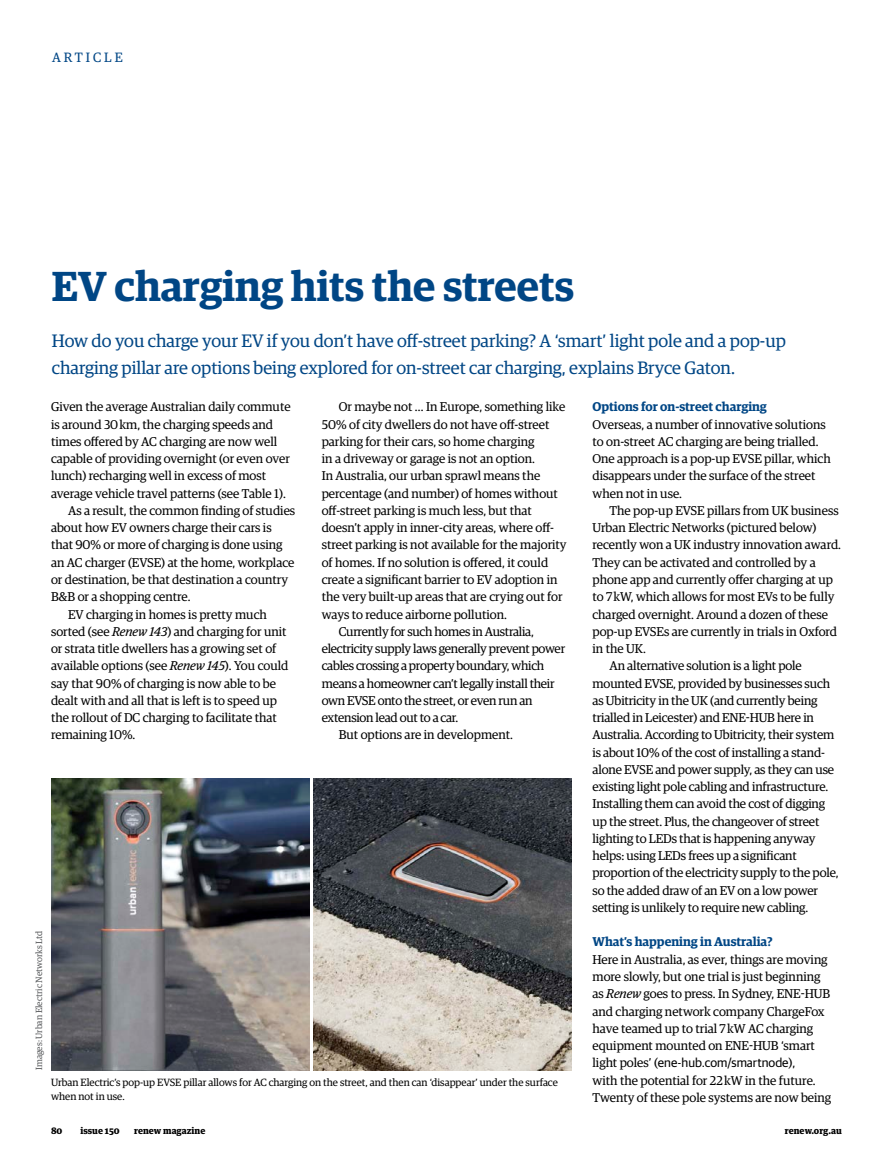
<style>
.page{position:relative;width:893px;height:1170px;background:#fff}
.page>*{position:absolute;margin:0;border:0;box-sizing:border-box;transform-origin:0 0}
.t1{font:600 42px "Guardian Egyp";color:#004685}
.Intro{font:18px/27px "Guardian Egyp";color:#004685}
.Page_header{font:13.5px "Guardian Egyp";letter-spacing:.22em;color:#004685}
.Body_text{font:12.75px/17.2px "Guardian Egyp";color:#000}
.First_Para{font:12.75px/17.2px "Guardian Egyp";color:#000}
.Body_text-2{font:12.75px/17.2px "Guardian Egyp";letter-spacing:-.02em;color:#000}
.Subhead_1{font:600 12.75px "Guardian Egyp";color:#004685}
.t2{font:10.5px/14.2px "Guardian Egyp";color:#000}
.t3{font:900 9px "Guardian Text Egyp";color:#000}
.Diagram_labels_and_c{font:9px "Guardian Egyp";color:#57595b}
.s1{font-style:italic}
.s2{font-family:"Guardian Sans"}
</style>
<div class="page">
<img style="left:51px;top:778px;width:258px;height:291px">
<img style="left:313px;top:778px;width:258px;height:291px">
<p class="Page_header" style="left:52px;top:48px;width:72px">ARTICLE</p>
<p class="t1" style="left:52px;top:255px;width:524px">EV charging hits the streets</p>
<p class="Intro" style="left:52px;top:325px;width:736px">How do you charge your EV if you don’t have off-street parking? A ‘smart’ light pole and a pop-up charging pillar are options being explored for on-street car charging, explains Bryce Gaton.</p>
<p class="First_Para" style="left:51px;top:397px;width:241px">Given the average Australian daily commute is around 30 km, the charging speeds and times offered by AC charging are now well capable of providing overnight (or even over lunch) recharging well in excess of most average vehicle travel patterns (see Table 1).</p>
<p class="Body_text" style="left:51px;top:501px;width:246px;text-indent:17px">As a result, the common finding of studies about how EV owners charge their cars is that 90% or more of charging is done using an AC charger (EVSE) at the home, workplace or destination, be that destination a country B&amp;B or a shopping centre.</p>
<p class="Body_text" style="left:51px;top:604px;width:239px;text-indent:17px">EV charging in homes is pretty much sorted (see <span class="s1">Renew 143</span>) and charging for unit or strata title dwellers has a growing set of available options (see <span class="s1">Renew 145</span>). You could say that 90% of charging is now able to be dealt with and all that is left is to speed up the rollout of DC charging to facilitate that remaining 10%.</p>
<p class="Subhead_1" style="left:592px;top:397px;width:176px">Options for on-street charging</p>
<p class="First_Para" style="left:592px;top:415px;width:240px">Overseas, a number of innovative solutions to on-street AC charging are being trialled.<br>One approach is a pop-up EVSE pillar, which disappears under the surface of the street when not in use.</p>
<p class="Body_text" style="left:592px;top:501px;width:250px;text-indent:17px">The pop-up EVSE pillars from UK business Urban Electric Networks (pictured below) recently won a UK industry innovation award.<br>They can be activated and controlled by a phone app and currently offer charging at up to 7 kW, which allows for most EVs to be fully charged overnight. Around a dozen of these pop-up EVSEs are currently in trials in Oxford in the UK.</p>
<p class="Body_text" style="left:592px;top:656px;width:248px;text-indent:17px">An alternative solution is a light pole mounted EVSE, provided by businesses such as Ubitricity in the UK (and currently being trialled in Leicester) and ENE-HUB here in Australia. According to Ubitricity, their system is about 10% of the cost of installing a stand&shy;alone EVSE and power supply, as they can use existing light pole cabling and infrastructure.<br>Installing them can avoid the cost of digging up the street. Plus, the changeover of street lighting to LEDs that is happening anyway helps: using LEDs frees up a significant proportion of the electricity supply to the pole, so the added draw of an EV on a low power setting is unlikely to require new cabling.</p>
<p class="Subhead_1" style="left:592px;top:932px;width:182px">What’s happening in Australia?</p>
<p class="First_Para" style="left:592px;top:949px;width:240px">Here in Australia, as ever, things are moving more slowly, but one trial is just beginning as <span class="s1">Renew</span> goes to press. In Sydney, ENE-HUB and charging network company ChargeFox have teamed up to trial 7 kW AC charging equipment mounted on ENE-HUB ‘smart light poles’ (<span class="s2">ene-hub.com/smartnode</span>),<br>with the potential for 22 kW in the future.<br>Twenty of these pole systems are now being</p>
<p class="Body_text" style="left:322px;top:397px;width:246px;text-indent:17px">Or maybe not … In Europe, something like 50% of city dwellers do not have off-street parking for their cars, so home charging<br>in a driveway or garage is not an option.<br>In Australia, our urban sprawl means the percentage (and number) of homes without off-street parking is much less, but that doesn’t apply in inner-city areas, where off&shy;street parking is not available for the majority of homes. If no solution is offered, it could create a significant barrier to EV adoption in the very built-up areas that are crying out for ways to reduce airborne pollution.</p>
<p class="Body_text-2" style="left:322px;top:622px;width:245px;text-indent:17px">Currently for such homes in Australia, electricity supply laws generally prevent power cables crossing a property boundary, which means a homeowner can’t legally install their own EVSE onto the street, or even run an extension lead out to a car.</p>
<p class="Body_text" style="left:339px;top:725px;width:176px">But options are in development.</p>
<p class="Diagram_labels_and_c" style="left:33px;top:1069px;width:141px;rotate:-90deg">Images: Urban Electric Networks Ltd</p>
<p class="t2" style="left:51px;top:1074px;width:508px">Urban Electric’s pop-up EVSE pillar allows for AC charging on the street, and then can ‘disappear’ under the surface when not in use.</p>
<p class="t3" style="left:51px;top:1123px;width:13px">80</p>
<p class="t3" style="left:81px;top:1123px;width:41px">issue 150</p>
<p class="t3" style="left:134px;top:1123px;width:73px">renew magazine</p>
<p class="t3" style="left:785px;top:1123px;width:59px">renew.org.au</p>
</div>
